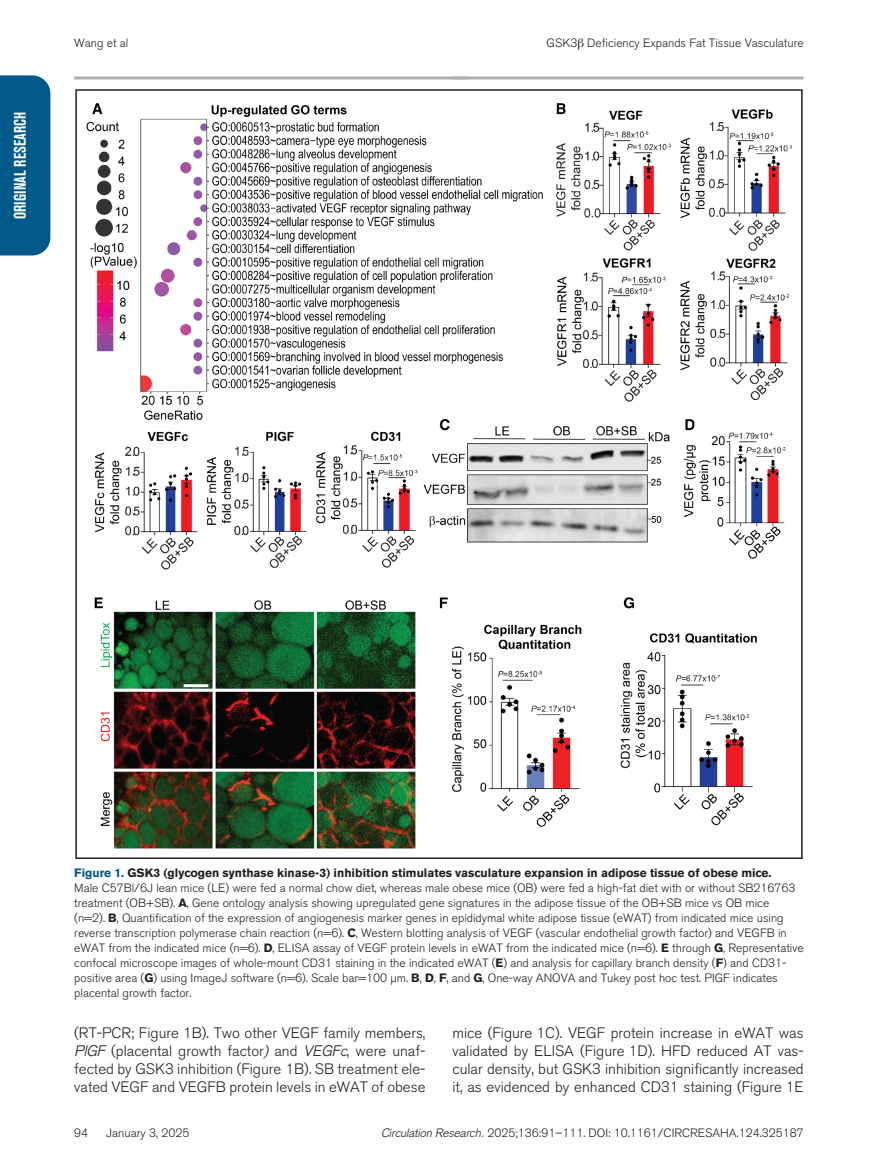
<style>
.page{position:relative;width:878px;height:1175px;background:#fff}
.page>*{position:absolute;margin:0;border:0;box-sizing:border-box;transform-origin:0 0}
.t1{font:700 condensed 16.5px "Akzidenz Grotesk BE";color:#fff;scale:.9 1}
.t2{font:300 15px/18px "Akzidenz Grotesk BE";color:#231f20;text-align:justify}
.t3{font:300 12px/15px "Akzidenz Grotesk BE";color:#231f20}
.s1{font-family:"Gandhari Unicode";font-weight:400}
.s2{font-weight:700;color:#01598a}
.s3{font-weight:700}
.s4{font-family:"Akzidenz Grotesk";font-style:italic}
</style>
<div class="page">
<div style="left:0;top:75px;width:50px;height:180px;background:#01598a"></div>
<svg style="left:467px;top:76px;width:336px;height:4px"></svg>
<svg style="left:74px;top:76px;width:393px;height:4px;background:#c1c2c5"></svg>
<img style="left:86px;top:103px;width:706px;height:746px">
<h1 class="t1" style="left:11px;top:219px;width:119px;rotate:-90deg">Original Research</h1>
<p class="t3" style="left:74px;top:36px;width:56px">Wang et al</p>
<p class="t3" style="left:546px;top:36px;width:258px">GSK3<span class="s1">β</span> Deficiency Expands Fat Tissue Vasculature</p>
<p class="t3" style="left:74px;top:865px;width:730px"><span class="s2">Figure 1.</span> <span class="s3">GSK3 (glycogen synthase kinase-3) inhibition stimulates vasculature expansion in adipose tissue of obese mice.<br></span>Male C57Bl/6J lean mice (LE) were fed a normal chow diet, whereas male obese mice (OB) were fed a high-fat diet with or without SB216763 treatment (OB+SB). <span class="s3">A</span>, Gene ontology analysis showing upregulated gene signatures in the adipose tissue of the OB+SB mice vs OB mice<br>(n=2). <span class="s3">B</span>, Quantification of the expression of angiogenesis marker genes in epididymal white adipose tissue (eWAT) from indicated mice using reverse transcription polymerase chain reaction (n=6). <span class="s3">C</span>, Western blotting analysis of VEGF (vascular endothelial growth factor) and VEGFB in eWAT from the indicated mice (n=6). <span class="s3">D</span>, ELISA assay of VEGF protein levels in eWAT from the indicated mice (n=6). <span class="s3">E</span> through <span class="s3">G</span>, Representative confocal microscope images of whole-mount CD31 staining in the indicated eWAT (<span class="s3">E</span>) and analysis for capillary branch density (<span class="s3">F</span>) and CD31- positive area (<span class="s3">G</span>) using ImageJ software (n=6). Scale bar=100 µm. <span class="s3">B</span>, <span class="s3">D</span>, <span class="s3">F</span>, and <span class="s3">G</span>, One-way ANOVA and Tukey post hoc test. PIGF indicates placental growth factor.</p>
<p class="t2" style="left:74px;top:1024px;width:353px">(RT-PCR; Figure 1B). Two other VEGF family members, <span class="s4">PlGF</span> (placental growth factor<span class="s4">)</span> and <span class="s4">VEGFc</span>, were unaf&shy;fected by GSK3 inhibition (Figure 1B). SB treatment ele&shy;vated VEGF and VEGFB protein levels in eWAT of obese</p>
<p class="t2" style="left:452px;top:1024px;width:353px">mice (Figure 1C). VEGF protein increase in eWAT was validated by ELISA (Figure 1D). HFD reduced AT vas&shy;cular density, but GSK3 inhibition significantly increased it, as evidenced by enhanced CD31 staining (Figure 1E</p>
<p class="t3" style="left:74px;top:1125px;width:15px">94</p>
<p class="t3" style="left:106px;top:1125px;width:84px">January 3, 2025</p>
<p class="t3" style="left:381px;top:1125px;width:424px"><span class="s4">Circulation Research.</span> 2025;136:91–111. DOI: 10.1161/CIRCRESAHA.124.325187</p>
</div>
